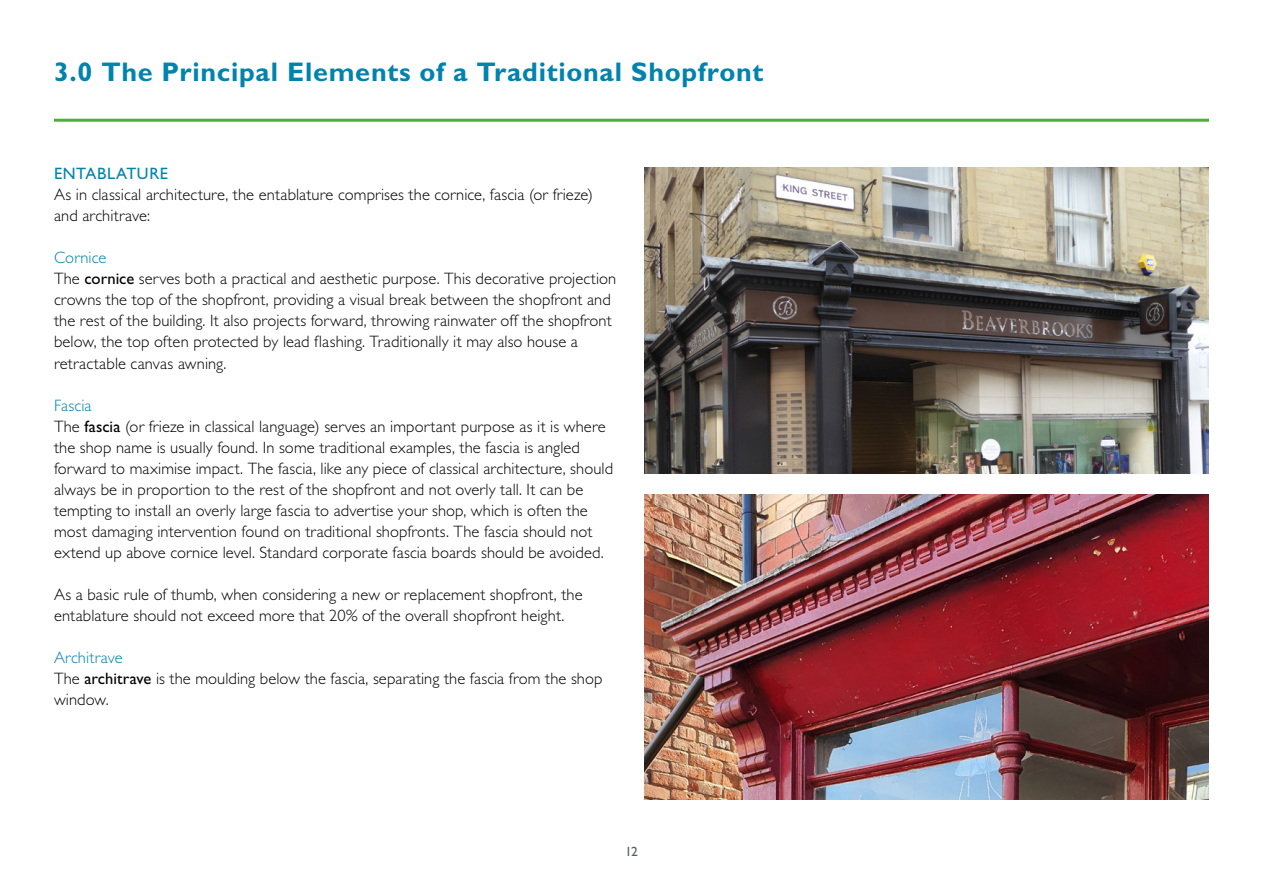
<style>
.page{position:relative;width:1263px;height:893px;background:#fff}
.page>*{position:absolute;margin:0;border:0;box-sizing:border-box;transform-origin:0 0}
.t1{font:700 27px "Gill Sans Std";letter-spacing:.025em;color:#0083ad}
.t2{font:300 16.5px/21px "Gill Sans Std";letter-spacing:.005em;color:#000}
.SH3__11_14_Light{font:300 16.5px "Gill Sans Std";letter-spacing:.005em;color:#0083ad}
.SH1__11_14_Regular_CAPS{font:16.5px "Gill Sans Std";letter-spacing:.035em;color:#0083ad}
.t3{font:13.5px "Gill Sans Std";color:#5b6064}
.s1{font-weight:400}
</style>
<div class="page">
<hr style="left:54px;top:119px;width:1155px;height:3px;background:#52ae32">
<img style="left:644px;top:168px;width:565px;height:305px">
<img style="left:644px;top:494px;width:565px;height:306px">
<h1 class="t1" style="left:54px;top:56px;width:711px">3.0 The Principal Elements of a Traditional Shopfront</h1>
<p class="SH1__11_14_Regular_CAPS" style="left:54px;top:164px;width:116px">ENTABLATURE</p>
<p class="t2" style="left:54px;top:184px;width:541px">As in classical architecture, the entablature comprises the cornice, fascia (or frieze) and architrave:</p>
<p class="SH3__11_14_Light" style="left:54px;top:249px;width:54px">Cornice</p>
<p class="t2" style="left:54px;top:269px;width:564px">The <span class="s1">cornice</span> serves both a practical and aesthetic purpose. This decorative projection crowns the top of the shopfront, providing a visual break between the shopfront and the rest of the building. It also projects forward, throwing rainwater off the shopfront below, the top often protected by lead flashing. Traditionally it may also house a retractable canvas awning.</p>
<p class="SH3__11_14_Light" style="left:54px;top:396px;width:39px">Fascia</p>
<p class="t2" style="left:54px;top:416px;width:561px">The <span class="s1">fascia</span> (or frieze in classical language) serves an important purpose as it is where the shop name is usually found. In some traditional examples, the fascia is angled forward to maximise impact. The fascia, like any piece of classical architecture, should always be in proportion to the rest of the shopfront and not overly tall. It can be tempting to install an overly large fascia to advertise your shop, which is often the most damaging intervention found on traditional shopfronts. The fascia should not extend up above cornice level. Standard corporate fascia boards should be avoided.</p>
<p class="t2" style="left:54px;top:584px;width:530px">As a basic rule of thumb, when considering a new or replacement shopfront, the entablature should not exceed more that 20% of the overall shopfront height.</p>
<p class="SH3__11_14_Light" style="left:54px;top:648px;width:70px">Architrave</p>
<p class="t2" style="left:54px;top:668px;width:550px">The <span class="s1">architrave</span> is the moulding below the fascia, separating the fascia from the shop window.</p>
<p class="t3" style="left:625px;top:844px;width:14px">12</p>
</div>
